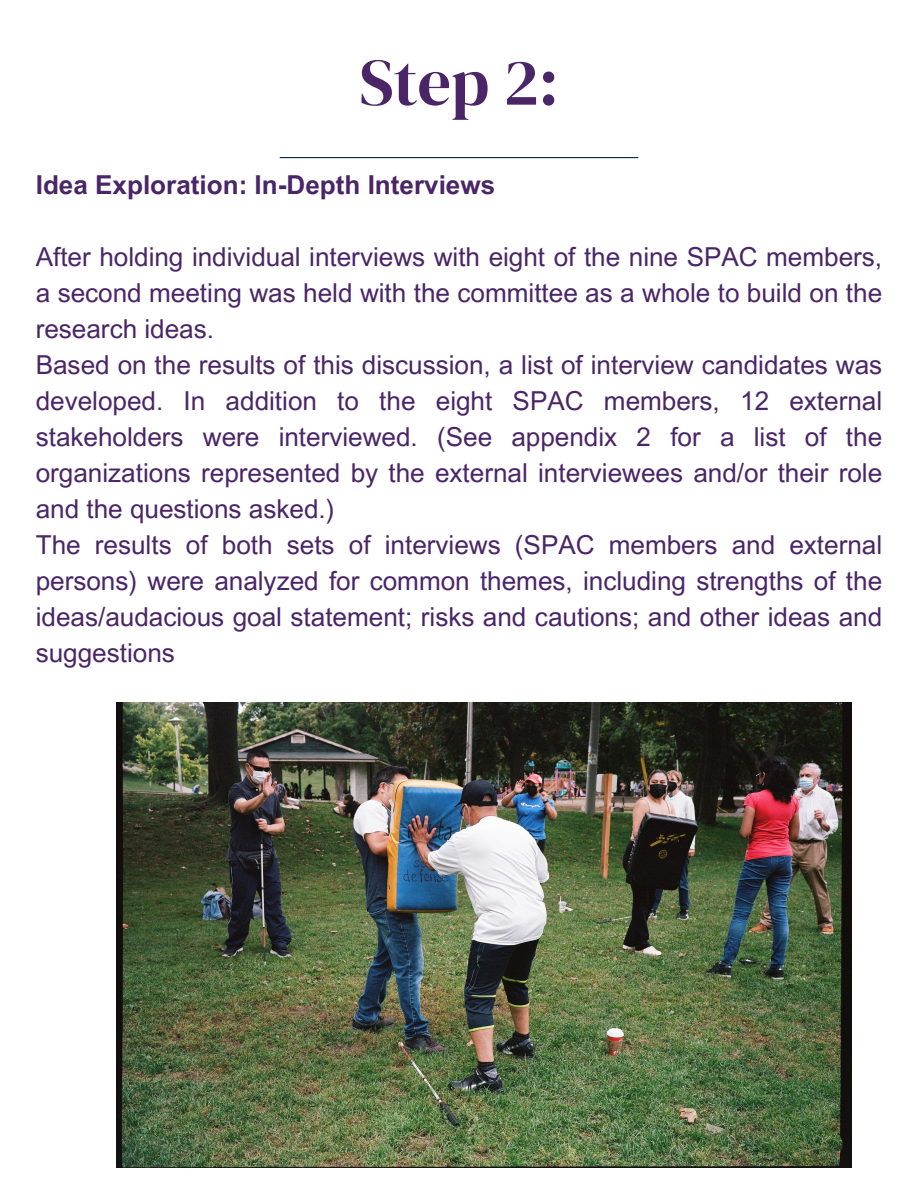
<style>
.page{position:relative;width:918px;height:1188px;background:#fff}
.page>*{position:absolute;margin:0;border:0;box-sizing:border-box;transform-origin:0 0}
.t1{font:66px "DM Serif Display";color:#4a2567}
.t2{font:26.1px/36px "Arial MT Pro";color:#4a2567;text-align:justify}
.t3{font:700 26.1px "Arial MT Pro";color:#4a2567}
</style>
<div class="page">
<hr style="left:280px;top:157px;width:358px;height:1px;background:#072a44">
<img style="left:116px;top:703px;width:735px;height:464px">
<p class="t1" style="left:359px;top:36px;width:201px">Step 2:</p>
<p class="t3" style="left:36px;top:175px;width:461px">Idea Exploration: In-Depth Interviews</p>
<p class="t2" style="left:36px;top:242px;width:848px">After holding individual interviews with eight of the nine SPAC members, a second meeting was held with the committee as a whole to build on the research ideas.</p>
<p class="t2" style="left:36px;top:350px;width:848px">Based on the results of this discussion, a list of interview candidates was developed. In addition to the eight SPAC members, 12 external stakeholders were interviewed. (See appendix 2 for a list of the organizations represented by the external interviewees and/or their role and the questions asked.)</p>
<p class="t2" style="left:36px;top:530px;width:848px">The results of both sets of interviews (SPAC members and external persons) were analyzed for common themes, including strengths of the ideas/audacious goal statement; risks and cautions; and other ideas and suggestions</p>
</div>
